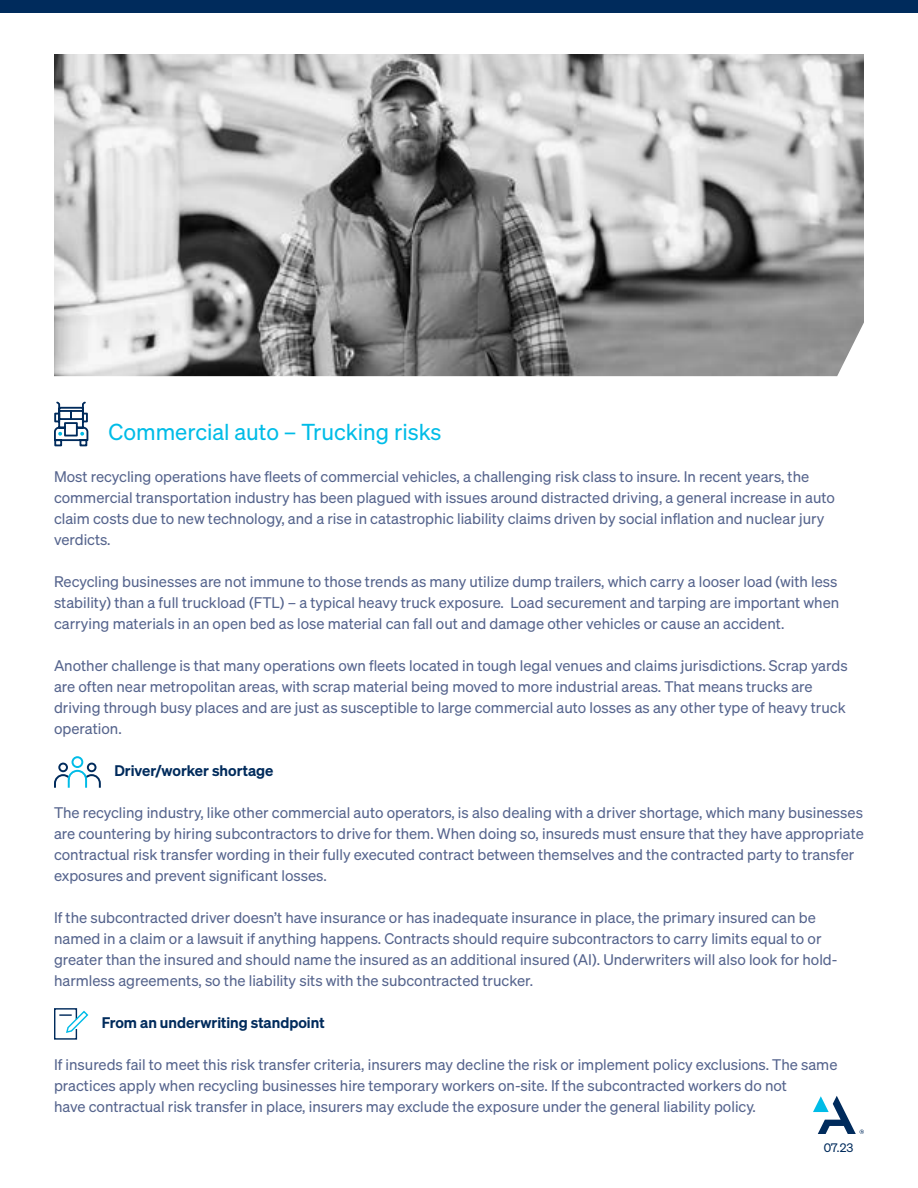
<style>
.page{position:relative;width:918px;height:1188px;background:#fff}
.page>*{position:absolute;margin:0;border:0;box-sizing:border-box;transform-origin:0 0}
.t1{font:22.5px "Sohne Buch";color:#00bce7}
.t2{font:15px/21px "Sohne Buch";color:#55648d}
.t3{font:600 15px "Sohne";color:#002b5c}
.t4{font:12px "Sohne Buch";color:#002b5c}
</style>
<div class="page">
<svg style="left:813px;top:1096px;width:51px;height:38px"></svg>
<div style="left:0;top:0;width:918px;height:12px;background:#002b5c"></div>
<svg style="left:54px;top:402px;width:34px;height:44px"></svg>
<svg style="left:54px;top:1008px;width:34px;height:32px"></svg>
<svg style="left:54px;top:756px;width:47px;height:32px"></svg>
<img style="left:54px;top:54px;width:810px;height:322px">
<h1 class="t1" style="left:109px;top:419px;width:334px">Commercial auto – Trucking risks</h1>
<p class="t2" style="left:54px;top:466px;width:782px">Most recycling operations have fleets of commercial vehicles, a challenging risk class to insure. In recent years, the commercial transportation industry has been plagued with issues around distracted driving, a general increase in auto claim costs due to new technology, and a rise in catastrophic liability claims driven by social inflation and nuclear jury verdicts.</p>
<p class="t2" style="left:54px;top:571px;width:787px;text-align:justify">Recycling businesses are not immune to those trends as many utilize dump trailers, which carry a looser load (with less stability) than a full truckload (FTL) – a typical heavy truck exposure. Load securement and tarping are important when carrying materials in an open bed as lose material can fall out and damage other vehicles or cause an accident.</p>
<p class="t2" style="left:54px;top:655px;width:795px">Another challenge is that many operations own fleets located in tough legal venues and claims jurisdictions. Scrap yards are often near metropolitan areas, with scrap material being moved to more industrial areas. That means trucks are driving through busy places and are just as susceptible to large commercial auto losses as any other type of heavy truck operation.</p>
<p class="t3" style="left:114px;top:761px;width:161px">Driver/worker shortage</p>
<p class="t2" style="left:54px;top:802px;width:811px">The recycling industry, like other commercial auto operators, is also dealing with a driver shortage, which many businesses are countering by hiring subcontractors to drive for them. When doing so, insureds must ensure that they have appropriate contractual risk transfer wording in their fully executed contract between themselves and the contracted party to transfer exposures and prevent significant losses.</p>
<p class="t2" style="left:54px;top:907px;width:785px">If the subcontracted driver doesn’t have insurance or has inadequate insurance in place, the primary insured can be named in a claim or a lawsuit if anything happens. Contracts should require subcontractors to carry limits equal to or greater than the insured and should name the insured as an additional insured (AI). Underwriters will also look for hold&shy;harmless agreements, so the liability sits with the subcontracted trucker.</p>
<p class="t3" style="left:102px;top:1013px;width:224px">From an underwriting standpoint</p>
<p class="t2" style="left:54px;top:1054px;width:785px">If insureds fail to meet this risk transfer criteria, insurers may decline the risk or implement policy exclusions. The same practices apply when recycling businesses hire temporary workers on-site. If the subcontracted workers do not<br>have contractual risk transfer in place, insurers may exclude the exposure under the general liability policy.</p>
<p class="t4" style="left:824px;top:1141px;width:31px">07.23</p>
</div>
